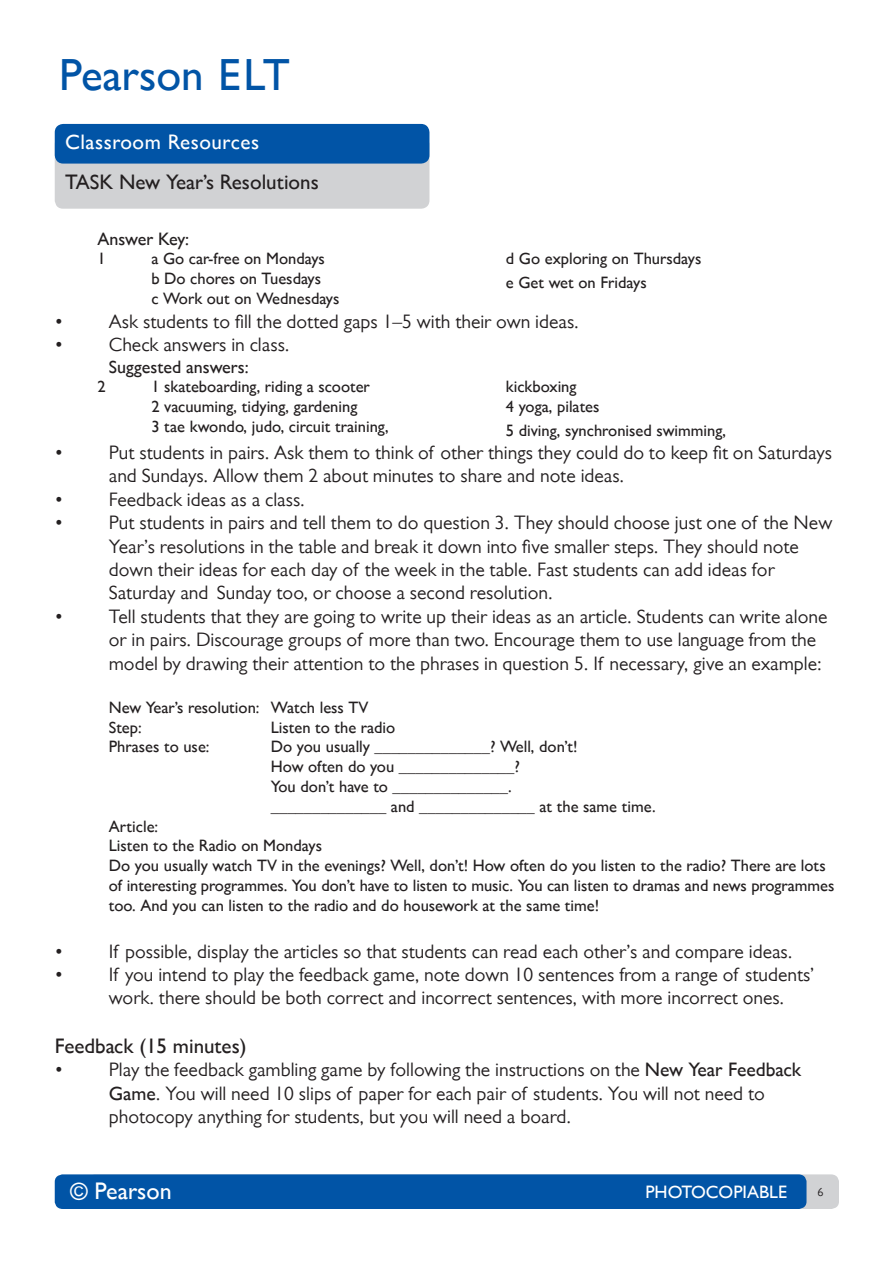
<style>
.page{position:relative;width:893px;height:1263px;background:#fff}
.page>*{position:absolute;margin:0;border:0;box-sizing:border-box;transform-origin:0 0}
.t1{font:700 45px "Gill Sans MT Pro";color:#0154a6}
.t2{font:700 24px "Gill Sans MT Pro";color:#fff}
.Teacher_Notes_Headin{font:700 21px "Gill Sans MT Pro";color:#231f20}
.t3{font:700 21px "Gill Sans MT Pro";letter-spacing:.025em;color:#fff}
.Content{font:19.5px/23.4px "Gill Sans MT Pro";color:#231f20}
.Answer_heading{font:700 18px "Gill Sans MT Pro";color:#231f20}
.t4{font:700 18px "Gill Sans MT Pro";color:#fff}
.Answer_Key_One_Colum{font:700 16.5px/19.8px "Gill Sans MT Pro";color:#231f20}
.Answer_Key_Two_Colum{font:700 16.5px "Gill Sans MT Pro";color:#231f20}
.t5{font:12px "Gill Sans MT Pro";color:#231f20}
.s1{font-weight:700}
</style>
<div class="page">
<div style="left:87px;top:1174px;width:752px;height:35px;background:#d1d2d4;border-radius:8px"></div>
<div style="left:55px;top:1174px;width:751px;height:35px;background:#0154a6;border-radius:8px"></div>
<div style="left:55px;top:136px;width:374px;height:73px;background:#d1d2d4;border-radius:8px"></div>
<div style="left:55px;top:124px;width:374px;height:40px;background:#0154a6;border-radius:9px"></div>
<h1 class="t1" style="left:59px;top:48px;width:232px">Pearson ELT</h1>
<p class="t3" style="left:65px;top:129px;width:195px">Classroom Resources</p>
<p class="Teacher_Notes_Headin" style="left:65px;top:169px;width:255px">TASK New Year’s Resolutions</p>
<p class="Answer_heading" style="left:97px;top:228px;width:93px">Answer Key:</p>
<p class="Answer_Key_Two_Colum" style="left:97px;top:249px;width:10px">1</p>
<p class="Answer_Key_Two_Colum" style="left:151px;top:249px;width:175px">a Go car-free on Mondays</p>
<p class="Answer_Key_Two_Colum" style="left:151px;top:269px;width:171px">b Do chores on Tuesdays</p>
<p class="Answer_Key_Two_Colum" style="left:151px;top:289px;width:190px">c Work out on Wednesdays</p>
<p class="Answer_Key_Two_Colum" style="left:506px;top:249px;width:197px">d Go exploring on Thursdays</p>
<p class="Answer_Key_Two_Colum" style="left:506px;top:273px;width:142px">e Get wet on Fridays</p>
<p class="Content" style="left:55px;top:309px;width:525px">• Ask students to fill the dotted gaps 1–5 with their own ideas.</p>
<p class="Content" style="left:55px;top:333px;width:236px">• Check answers in class.</p>
<p class="Answer_heading" style="left:109px;top:356px;width:141px">Suggested answers:</p>
<p class="Answer_Key_Two_Colum" style="left:97px;top:377px;width:10px">2</p>
<p class="Answer_Key_Two_Colum" style="left:151px;top:377px;width:220px">1 skateboarding, riding a scooter</p>
<p class="Answer_Key_Two_Colum" style="left:151px;top:397px;width:208px">2 vacuuming, tidying, gardening</p>
<p class="Answer_Key_Two_Colum" style="left:151px;top:417px;width:239px">3 tae kwondo, judo, circuit training,</p>
<p class="Answer_Key_Two_Colum" style="left:506px;top:377px;width:72px">kickboxing</p>
<p class="Answer_Key_Two_Colum" style="left:506px;top:397px;width:95px">4 yoga, pilates</p>
<p class="Answer_Key_Two_Colum" style="left:506px;top:420px;width:222px">5 diving, synchronised swimming,</p>
<p class="Content" style="left:109px;top:441px;width:725px;text-indent:-54px">• Put students in pairs. Ask them to think of other things they could do to keep fit on Saturdays and Sundays. Allow them 2 about minutes to share and note ideas.</p>
<p class="Content" style="left:55px;top:487px;width:251px">• Feedback ideas as a class.</p>
<p class="Content" style="left:109px;top:511px;width:725px;text-indent:-54px">• Put students in pairs and tell them to do question 3. They should choose just one of the New Year’s resolutions in the table and break it down into five smaller steps. They should note down their ideas for each day of the week in the table. Fast students can add ideas for Saturday and Sunday too, or choose a second resolution.</p>
<p class="Content" style="left:109px;top:604px;width:720px;text-indent:-54px">• Tell students that they are going to write up their ideas as an article. Students can write alone or in pairs. Discourage groups of more than two. Encourage them to use language from the model by drawing their attention to the phrases in question 5. If necessary, give an example:</p>
<p class="Answer_Key_One_Colum" style="left:109px;top:697px;width:261px">New Year’s resolution: Watch less TV</p>
<p class="Answer_Key_One_Colum" style="left:109px;top:717px;width:34px">Step:</p>
<p class="Answer_Key_One_Colum" style="left:271px;top:717px;width:126px">Listen to the radio</p>
<p class="Answer_Key_One_Colum" style="left:109px;top:737px;width:102px">Phrases to use:</p>
<p class="Answer_Key_One_Colum" style="left:271px;top:737px;width:308px">Do you usually ______________? Well, don’t!</p>
<p class="Answer_Key_One_Colum" style="left:271px;top:756px;width:251px">How often do you ______________?</p>
<p class="Answer_Key_One_Colum" style="left:271px;top:776px;width:242px">You don’t have to ______________.</p>
<p class="Answer_Key_One_Colum" style="left:271px;top:796px;width:386px">______________ and ______________ at the same time.</p>
<p class="Answer_Key_One_Colum" style="left:109px;top:816px;width:51px">Article:</p>
<p class="Answer_Key_One_Colum" style="left:109px;top:836px;width:215px">Listen to the Radio on Mondays</p>
<p class="Answer_Key_One_Colum" style="left:109px;top:855px;width:727px">Do you usually watch TV in the evenings? Well, don’t! How often do you listen to the radio? There are lots of interesting programmes. You don’t have to listen to music. You can listen to dramas and news programmes too. And you can listen to the radio and do housework at the same time!</p>
<p class="Content" style="left:55px;top:939px;width:739px">• If possible, display the articles so that students can read each other’s and compare ideas.</p>
<p class="Content" style="left:109px;top:963px;width:707px;text-indent:-54px">• If you intend to play the feedback game, note down 10 sentences from a range of students’ work. there should be both correct and incorrect sentences, with more incorrect ones.</p>
<p class="Teacher_Notes_Headin" style="left:55px;top:1033px;width:193px">Feedback (15 minutes)</p>
<p class="Content" style="left:109px;top:1058px;width:694px;text-indent:-54px">• Play the feedback gambling game by following the instructions on the <span class="s1">New Year Feedback<br>Game</span>. You will need 10 slips of paper for each pair of students. You will not need to photocopy anything for students, but you will need a board.</p>
<p class="t2" style="left:70px;top:1177px;width:103px">© Pearson</p>
<p class="t4" style="left:645px;top:1182px;width:144px">PHOTOCOPIABLE</p>
<p class="t5" style="left:817px;top:1185px;width:7px">6</p>
</div>
